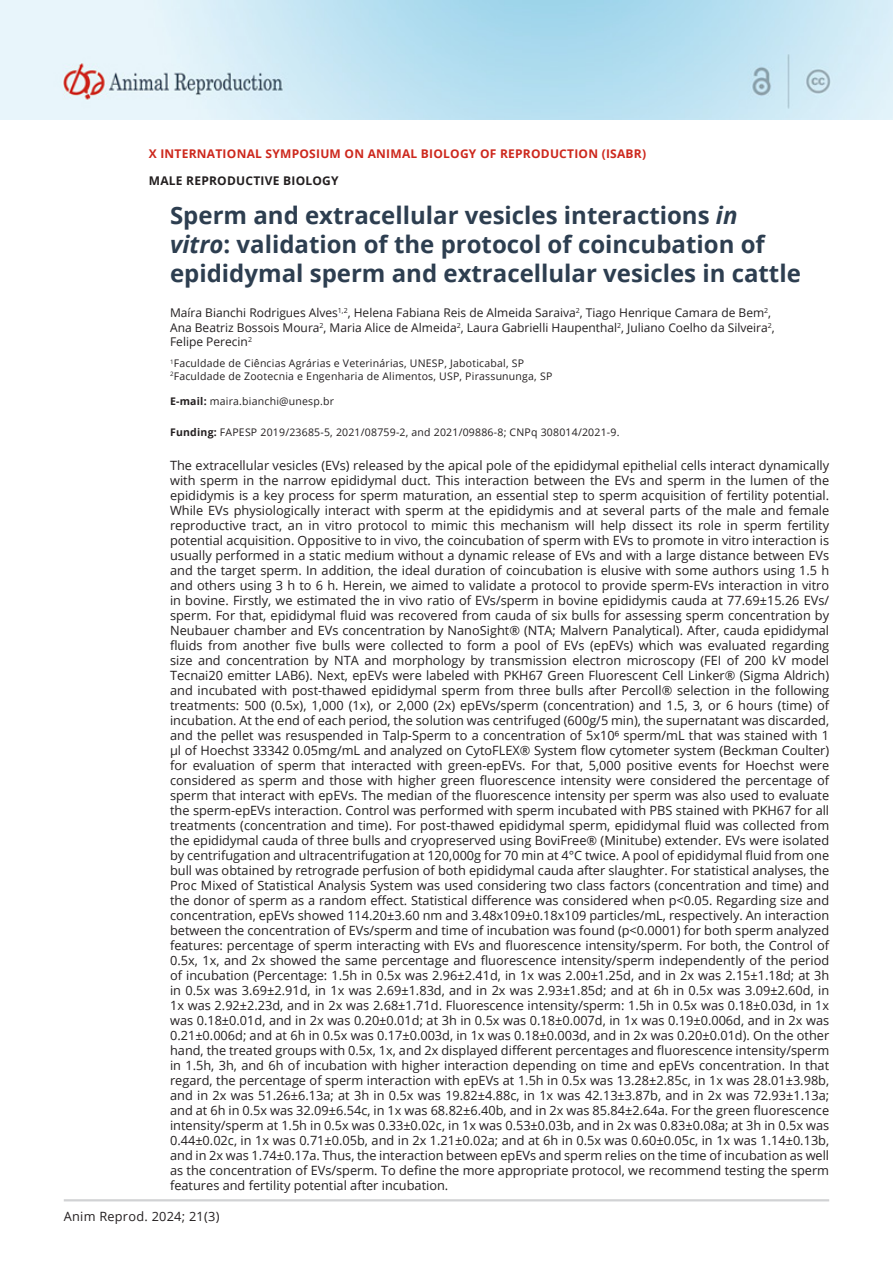
<style>
.page{position:relative;width:893px;height:1263px;background:#fff}
.page>*{position:absolute;margin:0;border:0;box-sizing:border-box;transform-origin:0 0}
.ArticleTitle{font:700 24px/28.8px "Open Sans";color:#2d3e50}
.Abstract{font:12.75px/15px "Open Sans";color:#231f20;text-align:justify}
.Abstract-2{font:12.75px "Open Sans";letter-spacing:.02em;color:#231f20}
.Authors{font:12px/14.4px "Open Sans";color:#231f20}
.t1{font:700 12px "Open Sans";letter-spacing:.02em;color:#cd281d}
.t2{font:700 12px "Open Sans";letter-spacing:.02em;color:#231f20}
.Affiliations{font:10.5px "Open Sans";letter-spacing:.02em;color:#231f20}
.Funding{font:10.5px "Open Sans";letter-spacing:.02em;color:#231f20}
.Correspondence{font:10.5px "Open Sans";letter-spacing:.02em;color:#231f20}
.s1{font-style:italic}
.s2{font-weight:700}
</style>
<div class="page">
<img style="left:1px;top:1px;width:892px;height:118px">
<hr style="left:64px;top:1199px;width:765px;height:2px;background:#d1d2d4">
<p class="t1" style="left:149px;top:146px;width:35px">X Inter</p>
<p class="t1" style="left:197px;top:146px;width:19px">natio</p>
<p class="t1" style="left:237px;top:146px;width:46px">nal Symposium</p>
<p class="t1" style="left:345px;top:146px;width:51px">on Animal</p>
<p class="t1" style="left:421px;top:146px;width:17px">Biology</p>
<p class="t1" style="left:480px;top:146px;width:37px">of Reproductio</p>
<p class="t1" style="left:588px;top:146px;width:59px">n (ISABR)</p>
<p class="t2" style="left:149px;top:172px;width:191px">MALE REPRODUCTIVE BIOLOGY</p>
<p class="ArticleTitle" style="left:170px;top:200px;width:632px">Sperm and extracellular vesicles interactions <span class="s1">in vitro</span>: validation of the protocol of coincubation of epididymal sperm and extracellular vesicles in cattle</p>
<p class="Authors" style="left:170px;top:306px;width:606px">Maíra Bianchi Rodrigues Alves<sup>1,2</sup>, Helena Fabiana Reis de Almeida Saraiva<sup>2</sup>, Tiago Henrique Camara de Bem<sup>2</sup>,<br>Ana Beatriz Bossois Moura<sup>2</sup>, Maria Alice de Almeida<sup>2</sup>, Laura Gabrielli Haupenthal<sup>2</sup>, Juliano Coelho da Silveira<sup>2</sup>,<br>Felipe Perecin<sup>2</sup></p>
<p class="Affiliations" style="left:170px;top:356px;width:355px"><sup>1</sup>Faculdade de Ciências Agrárias e Veterinárias, UNESP, Jaboticabal, SP</p>
<p class="Affiliations" style="left:170px;top:369px;width:384px"><sup>2</sup>Faculdade de Zootecnia e Engenharia de Alimentos, USP, Pirassununga, SP</p>
<p class="Correspondence" style="left:170px;top:394px;width:165px"><span class="s2">E-mail:</span> maira.bianchi@unesp.br</p>
<p class="Funding" style="left:170px;top:424px;width:451px"><span class="s2">Funding:</span> FAPESP 2019/23685-5, 2021/08759-2, and 2021/09886-8; CNPq 308014/2021-9.</p>
<p class="Abstract" style="left:170px;top:457px;width:661px">The extracellular vesicles (EVs) released by the apical pole of the epididymal epithelial cells interact dynamically with sperm in the narrow epididymal duct. This interaction between the EVs and sperm in the lumen of the epididymis is a key process for sperm maturation, an essential step to sperm acquisition of fertility potential.<br>While EVs physiologically interact with sperm at the epididymis and at several parts of the male and female reproductive tract, an in vitro protocol to mimic this mechanism will help dissect its role in sperm fertility potential acquisition. Oppositive to in vivo, the coincubation of sperm with EVs to promote in vitro interaction is usually performed in a static medium without a dynamic release of EVs and with a large distance between EVs and the target sperm. In addition, the ideal duration of coincubation is elusive with some authors using 1.5 h and others using 3 h to 6 h. Herein, we aimed to validate a protocol to provide sperm-EVs interaction in vitro in bovine. Firstly, we estimated the in vivo ratio of EVs/sperm in bovine epididymis cauda at 77.69±15.26 EVs/ sperm. For that, epididymal fluid was recovered from cauda of six bulls for assessing sperm concentration by Neubauer chamber and EVs concentration by NanoSight® (NTA; Malvern Panalytical). After, cauda epididymal fluids from another five bulls were collected to form a pool of EVs (epEVs) which was evaluated regarding size and concentration by NTA and morphology by transmission electron microscopy (FEI of 200 kV model Tecnai20 emitter LAB6). Next, epEVs were labeled with PKH67 Green Fluorescent Cell Linker® (Sigma Aldrich) and incubated with post-thawed epididymal sperm from three bulls after Percoll® selection in the following treatments: 500 (0.5x), 1,000 (1x), or 2,000 (2x) epEVs/sperm (concentration) and 1.5, 3, or 6 hours (time) of incubation. At the end of each period, the solution was centrifuged (600g/5 min), the supernatant was discarded, and the pellet was resuspended in Talp-Sperm to a concentration of 5x10⁶ sperm/mL that was stained with 1 µl of Hoechst 33342 0.05mg/mL and analyzed on CytoFLEX® System flow cytometer system (Beckman Coulter) for evaluation of sperm that interacted with green-epEVs. For that, 5,000 positive events for Hoechst were considered as sperm and those with higher green fluorescence intensity were considered the percentage of sperm that interact with epEVs. The median of the fluorescence intensity per sperm was also used to evaluate the sperm-epEVs interaction. Control was performed with sperm incubated with PBS stained with PKH67 for all treatments (concentration and time). For post-thawed epididymal sperm, epididymal fluid was collected from the epididymal cauda of three bulls and cryopreserved using BoviFree® (Minitube) extender. EVs were isolated by centrifugation and ultracentrifugation at 120,000g for 70 min at 4°C twice. A pool of epididymal fluid from one bull was obtained by retrograde perfusion of both epididymal cauda after slaughter. For statistical analyses, the Proc Mixed of Statistical Analysis System was used considering two class factors (concentration and time) and the donor of sperm as a random effect. Statistical difference was considered when p&lt;0.05. Regarding size and concentration, epEVs showed 114.20±3.60 nm and 3.48x109±0.18x109 particles/mL, respectively. An interaction between the concentration of EVs/sperm and time of incubation was found (p&lt;0.0001) for both sperm analyzed features: percentage of sperm interacting with EVs and fluorescence intensity/sperm. For both, the Control of 0.5x, 1x, and 2x showed the same percentage and fluorescence intensity/sperm independently of the period of incubation (Percentage: 1.5h in 0.5x was 2.96±2.41d, in 1x was 2.00±1.25d, and in 2x was 2.15±1.18d; at 3h in 0.5x was 3.69±2.91d, in 1x was 2.69±1.83d, and in 2x was 2.93±1.85d; and at 6h in 0.5x was 3.09±2.60d, in 1x was 2.92±2.23d, and in 2x was 2.68±1.71d. Fluorescence intensity/sperm: 1.5h in 0.5x was 0.18±0.03d, in 1x was 0.18±0.01d, and in 2x was 0.20±0.01d; at 3h in 0.5x was 0.18±0.007d, in 1x was 0.19±0.006d, and in 2x was 0.21±0.006d; and at 6h in 0.5x was 0.17±0.003d, in 1x was 0.18±0.003d, and in 2x was 0.20±0.01d). On the other hand, the treated groups with 0.5x, 1x, and 2x displayed different percentages and fluorescence intensity/sperm in 1.5h, 3h, and 6h of incubation with higher interaction depending on time and epEVs concentration. In that regard, the percentage of sperm interaction with epEVs at 1.5h in 0.5x was 13.28±2.85c, in 1x was 28.01±3.98b, and in 2x was 51.26±6.13a; at 3h in 0.5x was 19.82±4.88c, in 1x was 42.13±3.87b, and in 2x was 72.93±1.13a; and at 6h in 0.5x was 32.09±6.54c, in 1x was 68.82±6.40b, and in 2x was 85.84±2.64a. For the green fluorescence intensity/sperm at 1.5h in 0.5x was 0.33±0.02c, in 1x was 0.53±0.03b, and in 2x was 0.83±0.08a; at 3h in 0.5x was 0.44±0.02c, in 1x was 0.71±0.05b, and in 2x 1.21±0.02a; and at 6h in 0.5x was 0.60±0.05c, in 1x was 1.14±0.13b, and in 2x was 1.74±0.17a. Thus, the interaction between epEVs and sperm relies on the time of incubation as well as the concentration of EVs/sperm. To define the more appropriate protocol, we recommend testing the sperm features and fertility potential after incubation.</p>
<p class="Abstract-2" style="left:64px;top:1207px;width:157px">Anim Reprod. 2024; 21(3)</p>
</div>
